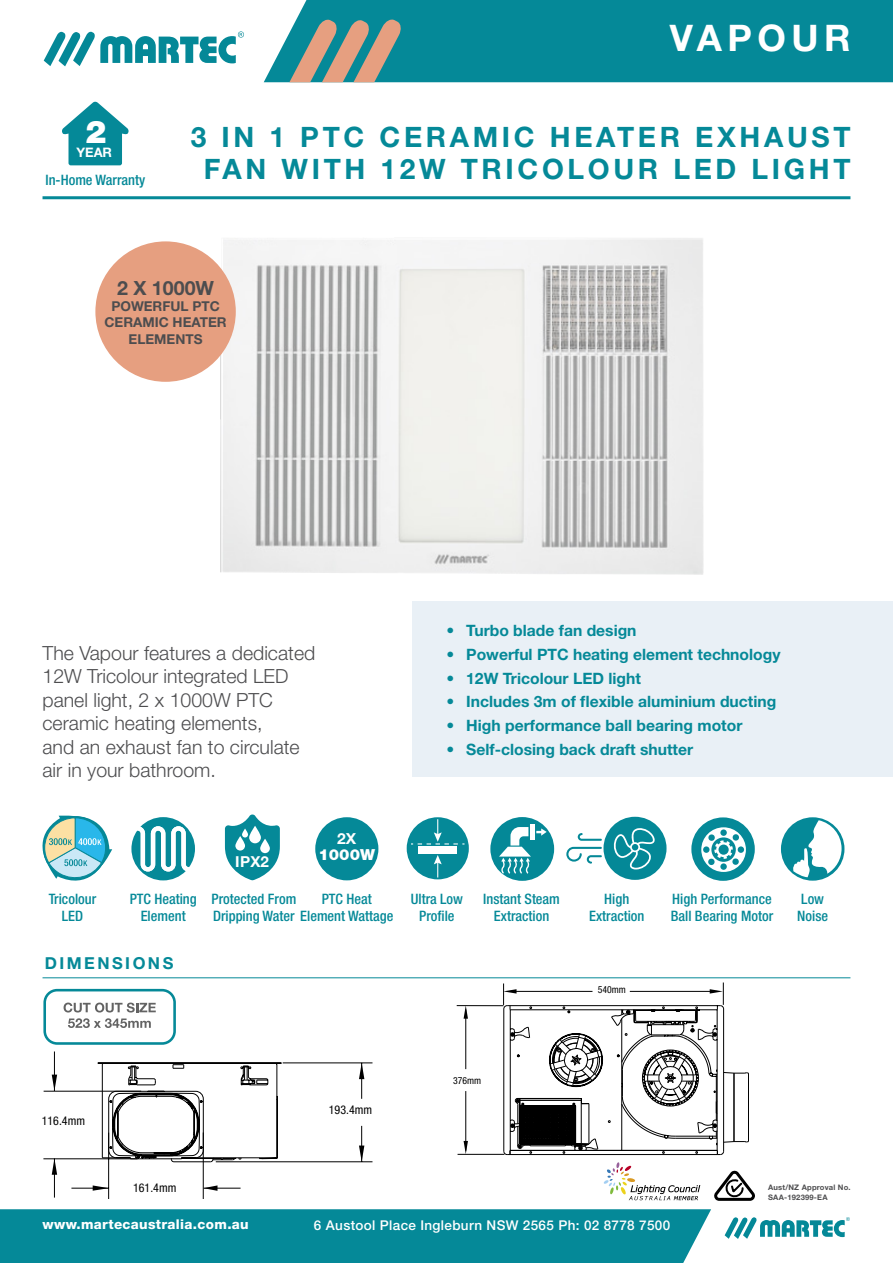
<style>
.page{position:relative;width:893px;height:1263px;background:#fff}
.page>*{position:absolute;margin:0;border:0;box-sizing:border-box;transform-origin:0 0}
.t1{font:700 36.6px "Helvetica Neue";letter-spacing:.15em;color:#fff}
.t2{font:900 31.35px "Helvetica Neue";color:#fff}
.t3{font:700 28.2px/31.8px "Helvetica Neue";letter-spacing:.13em;color:#058998;text-align:center}
.t4{font:700 19.65px "Helvetica Neue";color:#4d4d4f}
.t5{font:300 19.5px/23.4px "Helvetica Neue";color:#4d4d4f}
.t6{font:700 16.5px "Helvetica Neue";letter-spacing:.15em;color:#058998}
.t7{font:700 15.6px "Helvetica Neue";color:#058998}
.t8{font:700 15.15px "Helvetica Neue";color:#fff}
.t9{font:900 15.15px "Helvetica Neue";color:#fff}
.t10{font:500 condensed 14.4px/17.2px "Helvetica Neue";color:#058998;text-align:center}
.t11{font:700 13.65px/16.4px "Helvetica Neue";color:#4d4d4f;text-align:center}
.t12{font:500 13.5px "Helvetica Neue";letter-spacing:.025em;color:#fff}
.t13{font:800 13.5px "Helvetica Neue";letter-spacing:.025em;color:#fff}
.t14{font:700 13.05px "Helvetica Neue";color:#fff}
.t15{font:condensed 12px "Helvetica Neue";color:#000}
.t16{font:condensed 9.75px "Helvetica Neue";color:#000}
.t17{font:700 7.65px/10.5px "Helvetica Neue";letter-spacing:.025em;color:#4d4d4f}
</style>
<div class="page">
<div style="left:264px;top:0;width:629px;height:82px;background:#058998"></div>
<svg style="left:289px;top:18px;width:113px;height:64px;background:#79958c"></svg>
<div style="left:0;top:1209px;width:711px;height:54px;background:#058998"></div>
<svg style="left:44px;top:31px;width:200px;height:35px"></svg>
<svg style="left:725px;top:1217px;width:125px;height:22px"></svg>
<svg style="left:604px;top:1162px;width:96px;height:38px"></svg>
<svg style="left:714px;top:1170px;width:41px;height:31px"></svg>
<hr style="left:43px;top:196px;width:807px;height:3px;background:#058998">
<div style="left:412px;top:602px;width:481px;height:175px;background:#e9f0f6"></div>
<div style="left:691px;top:817px;width:64px;height:64px;background:#058998;border-radius:50%"></div>
<svg style="left:701px;top:827px;width:45px;height:45px"></svg>
<div style="left:490px;top:817px;width:64px;height:64px;background:#048897;border-radius:50%"></div>
<hr style="left:530px;top:825px;width:4px;height:15px;background:#fff">
<svg style="left:499px;top:827px;width:48px;height:47px"></svg>
<hr style="left:43px;top:977px;width:807px;height:1px;background:#058998">
<img style="left:184px;top:238px;width:520px;height:337px">
<svg style="left:42px;top:815px;width:70px;height:66px"></svg>
<div style="left:407px;top:817px;width:62px;height:62px;background:#058998;border-radius:50%"></div>
<div style="left:418px;top:846px;width:39px;height:7px;background:#fff"></div>
<svg style="left:411px;top:819px;width:53px;height:25px"></svg>
<svg style="left:434px;top:855px;width:8px;height:22px"></svg>
<svg style="left:566px;top:833px;width:36px;height:30px"></svg>
<div style="left:603px;top:817px;width:63px;height:63px;background:#048897;border-radius:50%"></div>
<svg style="left:613px;top:828px;width:42px;height:41px"></svg>
<div style="left:95px;top:241px;width:141px;height:141px;background:#e69f80;border-radius:50%"></div>
<svg style="left:64px;top:1002px;width:92px;height:10px"></svg>
<svg style="left:68px;top:1018px;width:83px;height:10px"></svg>
<div style="left:43px;top:989px;width:133px;height:56px;border:3px solid #058998;border-radius:12px"></div>
<svg style="left:131px;top:817px;width:64px;height:63px"></svg>
<svg style="left:224px;top:814px;width:56px;height:67px"></svg>
<svg style="left:249px;top:826px;width:12px;height:17px"></svg>
<svg style="left:260px;top:839px;width:10px;height:14px"></svg>
<svg style="left:235px;top:836px;width:10px;height:14px"></svg>
<svg style="left:242px;top:828px;width:6px;height:9px"></svg>
<div style="left:781px;top:817px;width:63px;height:64px;background:#058998;border-radius:50%"></div>
<svg style="left:793px;top:820px;width:49px;height:57px"></svg>
<div style="left:315px;top:817px;width:63px;height:63px;background:#058998;border-radius:50%"></div>
<svg style="left:97px;top:1062px;width:185px;height:100px"></svg>
<svg style="left:359px;top:1063px;width:5px;height:16px"></svg>
<svg style="left:359px;top:1145px;width:5px;height:16px"></svg>
<svg style="left:93px;top:1185px;width:15px;height:6px"></svg>
<svg style="left:204px;top:1185px;width:13px;height:6px"></svg>
<svg style="left:52px;top:1074px;width:5px;height:17px"></svg>
<svg style="left:52px;top:1159px;width:5px;height:16px"></svg>
<hr style="left:54px;top:1159px;width:1px;height:38px;background:#000">
<hr style="left:54px;top:1051px;width:1px;height:40px;background:#000">
<hr style="left:108px;top:1133px;width:1px;height:66px;background:#000">
<hr style="left:71px;top:1188px;width:38px;height:1px;background:#000">
<hr style="left:204px;top:1188px;width:37px;height:1px;background:#000">
<hr style="left:216px;top:1161px;width:156px;height:1px;background:#000">
<hr style="left:43px;top:1158px;width:95px;height:1px;background:#000">
<hr style="left:203px;top:1132px;width:1px;height:67px;background:#000">
<hr style="left:44px;top:1091px;width:97px;height:1px;background:#000">
<hr style="left:283px;top:1062px;width:89px;height:1px;background:#000">
<hr style="left:361px;top:1063px;width:1px;height:36px;background:#000">
<hr style="left:361px;top:1126px;width:1px;height:36px;background:#000">
<svg style="left:464px;top:1006px;width:4px;height:13px"></svg>
<svg style="left:464px;top:1141px;width:4px;height:13px"></svg>
<hr style="left:465px;top:1009px;width:1px;height:60px;background:#000">
<hr style="left:465px;top:1091px;width:1px;height:60px;background:#000">
<hr style="left:458px;top:1154px;width:46px;height:1px;background:#000">
<hr style="left:457px;top:1005px;width:47px;height:1px;background:#000">
<svg style="left:503px;top:982px;width:246px;height:173px"></svg>
<hr style="left:630px;top:991px;width:87px;height:1px;background:#000">
<hr style="left:510px;top:991px;width:82px;height:1px;background:#000">
<svg style="left:62px;top:101px;width:67px;height:64px"></svg>
<h2 class="t2" style="left:85px;top:113px;width:22px">2</h2>
<p class="t14" style="left:76px;top:144px;width:37px">YEAR</p>
<p class="t10" style="left:46px;top:171px;width:101px">In-Home Warranty</p>
<h1 class="t1" style="left:670px;top:16px;width:182px">VAPOUR</h1>
<h3 class="t3" style="left:191px;top:120px;width:661px">3 IN 1 PTC CERAMIC HEATER EXHAUST<br>FAN WITH 12W TRICOLOUR LED LIGHT</h3>
<h3 class="t4" style="left:117px;top:276px;width:98px">2 X 1000W</h3>
<p class="t11" style="left:104px;top:298px;width:124px">POWERFUL PTC<br>CERAMIC HEATER<br>ELEMENTS</p>
<h3 class="t5" style="left:43px;top:641px;width:274px">The Vapour features a dedicated<br>12W Tricolour integrated LED panel light, 2 x 1000W PTC ceramic heating elements,<br>and an exhaust fan to circulate air in your bathroom.</h3>
<p class="t7" style="left:446px;top:621px;width:192px">• Turbo blade fan design</p>
<p class="t7" style="left:446px;top:645px;width:335px">• Powerful PTC heating element technology</p>
<p class="t7" style="left:446px;top:668px;width:196px">• 12W Tricolour LED light</p>
<p class="t7" style="left:446px;top:692px;width:331px">• Includes 3m of flexible aluminium ducting</p>
<p class="t7" style="left:446px;top:716px;width:297px">• High performance ball bearing motor</p>
<p class="t7" style="left:446px;top:740px;width:248px">• Self-closing back draft shutter</p>
<p class="t8" style="left:235px;top:853px;width:35px">IPX2</p>
<p class="t8" style="left:337px;top:829px;width:21px">2X</p>
<p class="t9" style="left:318px;top:845px;width:58px">1000W</p>
<p class="t10" style="left:130px;top:890px;width:69px">PTC Heating<br>Element</p>
<p class="t10" style="left:211px;top:890px;width:183px;text-align:left">Protected From<br>Dripping Water Element Wattage</p>
<p class="t10" style="left:322px;top:890px;width:52px">PTC Heat</p>
<p class="t10" style="left:483px;top:890px;width:78px">Instant Steam<br>Extraction</p>
<p class="t10" style="left:49px;top:890px;width:49px">Tricolour<br>LED</p>
<p class="t10" style="left:411px;top:890px;width:54px">Ultra Low<br>Profile</p>
<p class="t10" style="left:589px;top:890px;width:57px">High<br>Extraction</p>
<p class="t6" style="left:45px;top:953px;width:130px">DIMENSIONS</p>
<p class="t16" style="left:598px;top:984px;width:30px">540mm</p>
<p class="t10" style="left:671px;top:890px;width:104px;text-align:left">High Performance<br>Ball Bearing Motor</p>
<p class="t10" style="left:797px;top:890px;width:32px;text-align:left">Low<br>Noise</p>
<p class="t15" style="left:42px;top:1113px;width:45px">116.4mm</p>
<p class="t15" style="left:329px;top:1103px;width:45px">193.4mm</p>
<p class="t16" style="left:453px;top:1074px;width:30px">376mm</p>
<p class="t15" style="left:133px;top:1180px;width:45px">161.4mm</p>
<p class="t13" style="left:43px;top:1216px;width:208px">www.martecaustralia.com.au</p>
<p class="t12" style="left:314px;top:1217px;width:358px">6 Austool Place Ingleburn NSW 2565 Ph: 02 8778 7500</p>
<p class="t17" style="left:768px;top:1181px;width:84px">Aust/NZ Approval No.<br>SAA-192399-EA</p>
</div>
